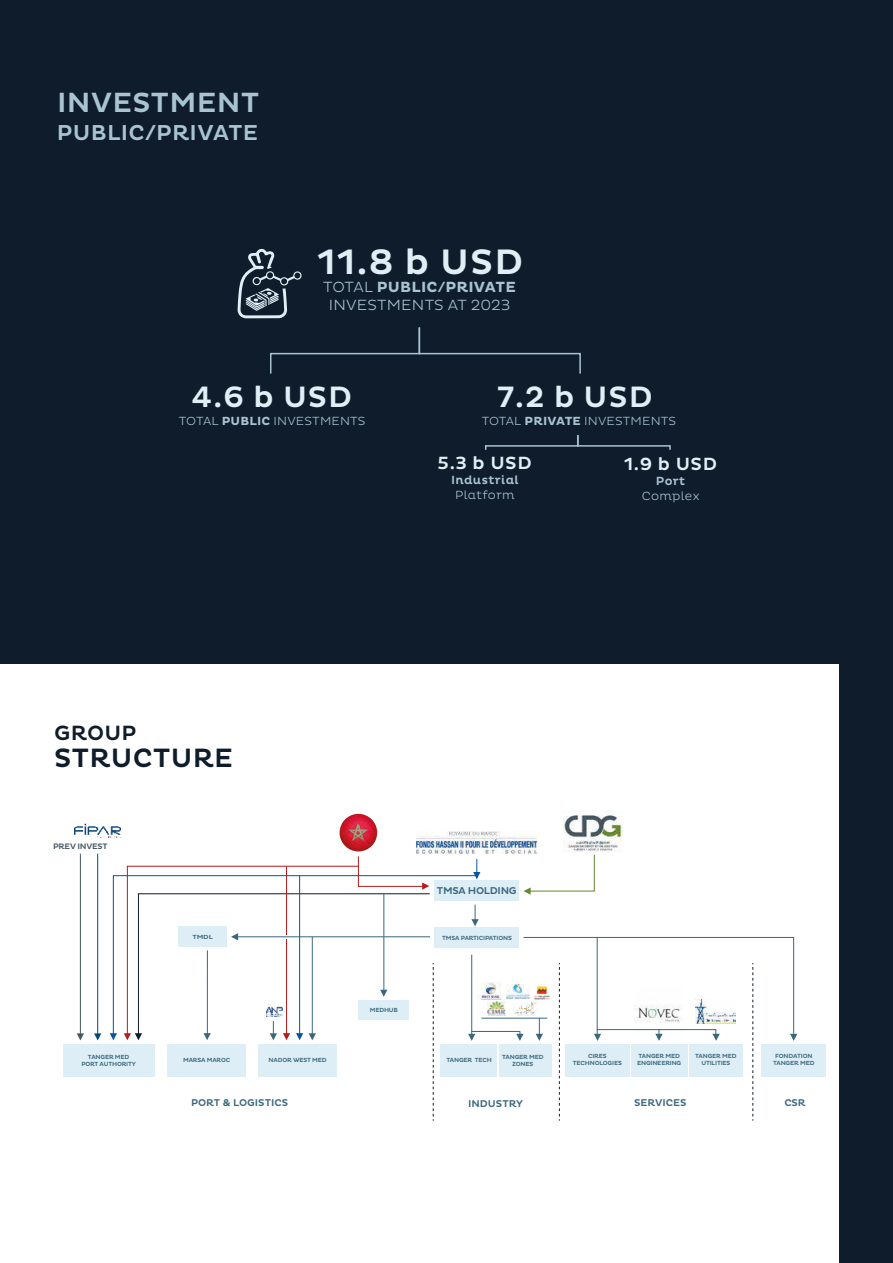
<style>
.page{position:relative;width:893px;height:1263px;background:#fff}
.page>*{position:absolute;margin:0;border:0;box-sizing:border-box;transform-origin:0 0}
.t1{font:500 36px "Pluto";color:#e0eff5}
.t2{font:500 30px "Pluto";letter-spacing:.03em;color:#e0eff5}
.t3{font:500 28.35px "Pluto";letter-spacing:.015em;color:#a9c4d1}
.t4{font:500 27px "Pluto";letter-spacing:.015em;color:#0e1c2b}
.t5{font:500 22.05px "Pluto";letter-spacing:.015em;color:#a9c4d1}
.t6{font:500 21px "Pluto";letter-spacing:.015em;color:#0e1c2b}
.t7{font:500 18px "Pluto";letter-spacing:.03em;color:#e0eff5}
.t8{font:300 15px/18px "Pluto";letter-spacing:.015em;color:#a9c4d1;text-align:center}
.t9{font:300 12px "Pluto";letter-spacing:.015em;color:#a9c4d1}
.t10{font:500 12px "Pluto";letter-spacing:.03em;color:#a9c4d1}
.t11{font:500 10.05px "Pluto";color:#3b677d}
.t12{font:500 10.05px "Pluto";letter-spacing:-.03em;color:#3b677d}
.t13{font:500 8.1px "Pluto";letter-spacing:-.03em;color:#455761}
.t14{font:500 6px/7.2px "Pluto";letter-spacing:-.03em;color:#3b677d;text-align:center}
.t15{font:500 6px "Pluto";letter-spacing:-.03em;color:#3b677d;scale:1.15 1}
.s1{font-weight:700}
</style>
<div class="page">
<div style="left:1px;top:0;width:892px;height:1263px;background:#0e1c2b"></div>
<svg style="left:237px;top:248px;width:65px;height:70px"></svg>
<svg style="left:270px;top:327px;width:311px;height:47px"></svg>
<svg style="left:485px;top:435px;width:186px;height:15px"></svg>
<div style="left:0;top:664px;width:838px;height:599px;background:#fff"></div>
<div style="left:434px;top:927px;width:85px;height:20px;background:#deeef7"></div>
<div style="left:434px;top:880px;width:85px;height:20px;background:#deeef7"></div>
<img style="left:340px;top:814px;width:37px;height:37px;border-radius:19px">
<div style="left:440px;top:1044px;width:57px;height:32px;background:#deeef7"></div>
<div style="left:762px;top:1044px;width:64px;height:32px;background:#deeef7"></div>
<div style="left:63px;top:1044px;width:91px;height:32px;background:#deeef7"></div>
<img style="left:75px;top:824px;width:46px;height:13px">
<svg style="left:473px;top:859px;width:7px;height:18px"></svg>
<svg style="left:524px;top:854px;width:71px;height:41px"></svg>
<svg style="left:94px;top:1033px;width:7px;height:7px"></svg>
<svg style="left:110px;top:1033px;width:5px;height:7px"></svg>
<hr style="left:97px;top:854px;width:1px;height:180px;background:#004a7a">
<svg style="left:77px;top:1033px;width:7px;height:7px"></svg>
<hr style="left:80px;top:854px;width:1px;height:180px;background:#455761">
<img style="left:563px;top:810px;width:60px;height:42px">
<img style="left:417px;top:832px;width:119px;height:22px">
<svg style="left:113px;top:875px;width:365px;height:162px"></svg>
<svg style="left:124px;top:856px;width:310px;height:264px"></svg>
<hr style="left:232px;top:936px;width:198px;height:1px;background:#3b677d">
<svg style="left:468px;top:937px;width:329px;height:183px"></svg>
<h3 class="t3" style="left:57px;top:86px;width:204px">INVESTMENT</h3>
<h3 class="t5" style="left:57px;top:120px;width:203px">PUBLIC/PRIVATE</h3>
<h1 class="t1" style="left:317px;top:241px;width:207px">11.8 b USD</h1>
<h3 class="t8" style="left:323px;top:278px;width:194px">TOTAL <span class="s1">PUBLIC/PRIVATE<br></span>INVESTMENTS AT 2023</h3>
<h2 class="t2" style="left:191px;top:380px;width:162px">4.6 b USD</h2>
<h3 class="t9" style="left:179px;top:414px;width:188px">TOTAL <span class="s1">PUBLIC</span> INVESTMENTS</h3>
<h2 class="t2" style="left:497px;top:380px;width:157px">7.2 b USD</h2>
<h3 class="t9" style="left:482px;top:414px;width:196px">TOTAL <span class="s1">PRIVATE</span> INVESTMENTS</h3>
<h3 class="t7" style="left:624px;top:454px;width:94px">1.9 b USD</h3>
<h3 class="t10" style="left:656px;top:475px;width:31px">Port</h3>
<h3 class="t9" style="left:642px;top:490px;width:59px">Complex</h3>
<h3 class="t7" style="left:438px;top:453px;width:96px">5.3 b USD</h3>
<h3 class="t10" style="left:451px;top:473px;width:69px">Industrial</h3>
<h3 class="t9" style="left:455px;top:488px;width:61px">Platform</h3>
<h3 class="t6" style="left:54px;top:720px;width:84px">GROUP</h3>
<h3 class="t4" style="left:54px;top:742px;width:180px">STRUCTURE</h3>
<h3 class="t13" style="left:53px;top:841px;width:56px">PREV INVEST</h3>
<p class="t15" style="left:193px;top:933px;width:19px">TMDL</p>
<p class="t14" style="left:370px;top:1006px;width:30px">MEDHUB</p>
<h3 class="t12" style="left:437px;top:885px;width:81px">TMSA HOLDING</h3>
<p class="t14" style="left:442px;top:935px;width:71px">TMSA PARTICIPATIONS</p>
<p class="t14" style="left:695px;top:1052px;width:43px">TANGER MED<br>UTILITIES</p>
<p class="t14" style="left:573px;top:1052px;width:51px">CIRES<br>TECHNOLOGIES</p>
<p class="t14" style="left:773px;top:1052px;width:43px">FONDATION<br>TANGER MED</p>
<p class="t14" style="left:446px;top:1056px;width:47px">TANGER TECH</p>
<p class="t14" style="left:637px;top:1052px;width:46px;text-align:left">TANGER MED<br>ENGINEERING</p>
<p class="t14" style="left:81px;top:1053px;width:56px">TANGER MED<br>PORT AUTHORITY</p>
<p class="t14" style="left:183px;top:1056px;width:49px">MARSA MAROC</p>
<p class="t14" style="left:269px;top:1056px;width:60px">NADOR WEST MED</p>
<p class="t14" style="left:502px;top:1053px;width:43px">TANGER MED<br>ZONES</p>
<h3 class="t11" style="left:191px;top:1097px;width:99px">PORT &amp; LOGISTICS</h3>
<h3 class="t11" style="left:468px;top:1097px;width:56px">INDUSTRY</h3>
<h3 class="t11" style="left:634px;top:1097px;width:54px">SERVICES</h3>
<h3 class="t11" style="left:784px;top:1097px;width:23px">CSR</h3>
</div>
